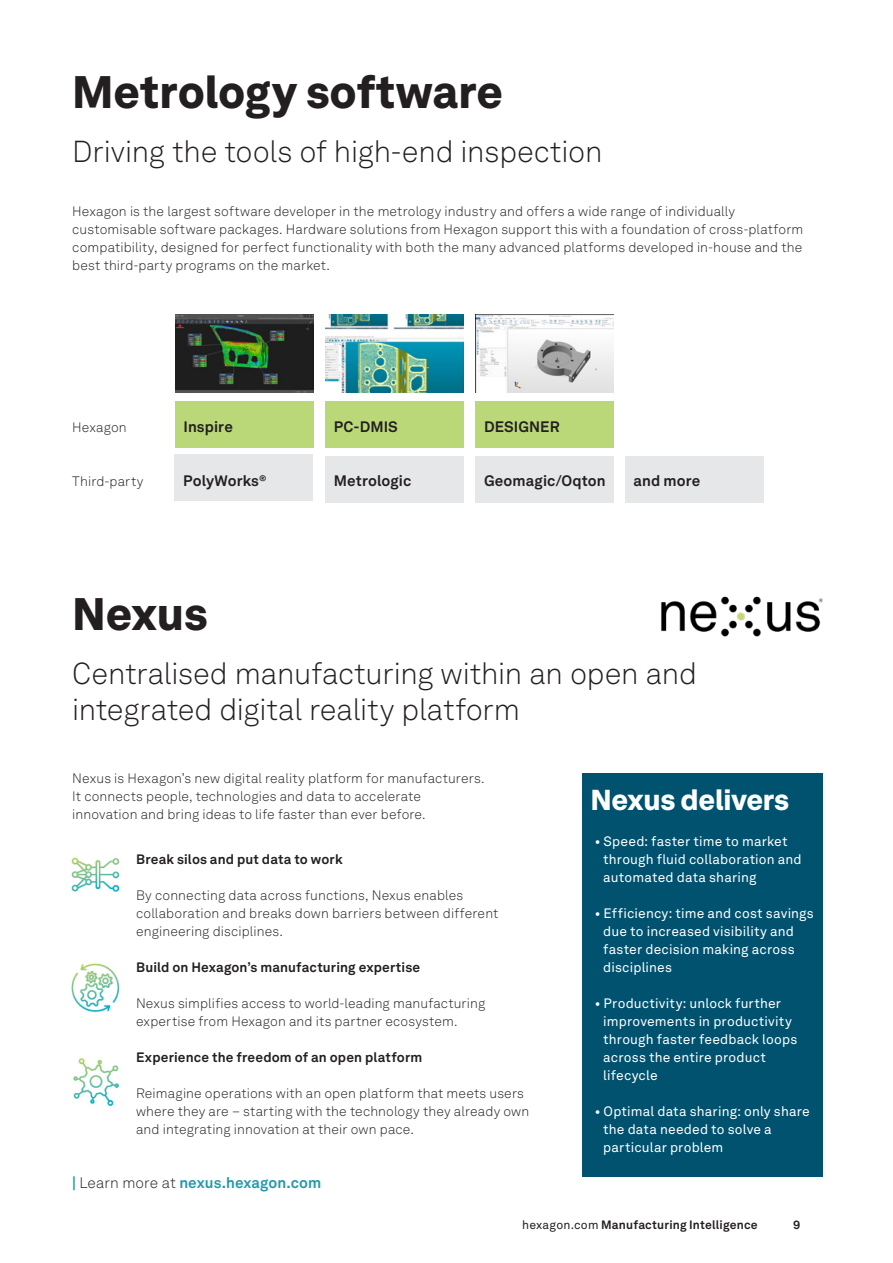
<style>
.page{position:relative;width:893px;height:1263px;background:#fff}
.page>*{position:absolute;margin:0;border:0;box-sizing:border-box;transform-origin:0 0}
.BR-Header1-Latin{font:900 45px "Hexagon Akkurat";letter-spacing:-.005em;color:#231f20}
.BR-Subheader1-Latin{font:300 30px/36px "Hexagon Akkurat";letter-spacing:-.005em;color:#231f20}
.t1{font:900 28.5px "Hexagon Akkurat";letter-spacing:-.01em;color:#fff}
.BR-Caption___Explanation-Latin{font:700 15px "Hexagon Akkurat";letter-spacing:.005em;color:#231f20}
.t2{font:700 15px "Hexagon Akkurat";letter-spacing:.005em;color:#2599aa}
.BR-Body-Latin{font:300 13.5px/18px "Hexagon Akkurat";letter-spacing:.01em;color:#231f20}
.t3{font:13.5px/18px "Hexagon Akkurat";letter-spacing:.01em;color:#fff}
.t4{font:700 13.5px "Hexagon Akkurat";letter-spacing:.01em;color:#231f20}
.t5{font:700 12px "Hexagon Akkurat";letter-spacing:.015em;color:#231f20}
.s1{font-weight:300;color:#231f20}
.s2{font-weight:400}
</style>
<div class="page">
<img style="left:71px;top:857px;width:49px;height:35px">
<img style="left:71px;top:963px;width:49px;height:50px">
<img style="left:73px;top:1058px;width:47px;height:48px">
<img style="left:661px;top:596px;width:161px;height:41px">
<img style="left:325px;top:315px;width:138px;height:78px">
<img style="left:175px;top:315px;width:138px;height:78px">
<img style="left:476px;top:315px;width:138px;height:78px">
<div style="left:582px;top:773px;width:240px;height:404px;background:#01526f"></div>
<div style="left:175px;top:454px;width:138px;height:47px;background:#e6e7e9"></div>
<div style="left:325px;top:401px;width:138px;height:47px;background:#bad878"></div>
<div style="left:476px;top:401px;width:138px;height:47px;background:#bad878"></div>
<div style="left:175px;top:401px;width:138px;height:47px;background:#bad878"></div>
<div style="left:325px;top:456px;width:138px;height:47px;background:#e6e7e9"></div>
<div style="left:476px;top:456px;width:138px;height:47px;background:#e6e7e9"></div>
<div style="left:625px;top:456px;width:138px;height:47px;background:#e6e7e9"></div>
<p class="BR-Header1-Latin" style="left:72px;top:56px;width:432px">Metrology software</p>
<p class="BR-Subheader1-Latin" style="left:72px;top:132px;width:532px">Driving the tools of high-end inspection</p>
<p class="BR-Body-Latin" style="left:72px;top:201px;width:733px">Hexagon is the largest software developer in the metrology industry and offers a wide range of individually customisable software packages. Hardware solutions from Hexagon support this with a foundation of cross-platform compatibility, designed for perfect functionality with both the many advanced platforms developed in-house and the best third-party programs on the market.</p>
<p class="BR-Body-Latin" style="left:72px;top:417px;width:56px">Hexagon</p>
<p class="BR-Body-Latin" style="left:72px;top:471px;width:73px">Third-party</p>
<p class="BR-Caption___Explanation-Latin" style="left:184px;top:415px;width:51px">Inspire</p>
<p class="BR-Caption___Explanation-Latin" style="left:334px;top:415px;width:66px">PC-DMIS</p>
<p class="BR-Caption___Explanation-Latin" style="left:484px;top:415px;width:77px">DESIGNER</p>
<p class="BR-Caption___Explanation-Latin" style="left:334px;top:469px;width:79px">Metrologic</p>
<p class="BR-Caption___Explanation-Latin" style="left:484px;top:469px;width:123px">Geomagic/Oqton</p>
<p class="BR-Caption___Explanation-Latin" style="left:183px;top:469px;width:85px">PolyWorks®</p>
<p class="BR-Caption___Explanation-Latin" style="left:633px;top:469px;width:68px">and more</p>
<p class="BR-Header1-Latin" style="left:72px;top:578px;width:137px">Nexus</p>
<p class="BR-Subheader1-Latin" style="left:72px;top:654px;width:626px">Centralised manufacturing within an open and integrated digital reality platform</p>
<p class="BR-Body-Latin" style="left:72px;top:768px;width:414px">Nexus is Hexagon’s new digital reality platform for manufacturers.<br>It connects people, technologies and data to accelerate innovation and bring ideas to life faster than ever before.</p>
<p class="t4" style="left:136px;top:848px;width:208px">Break silos and put data to work</p>
<p class="BR-Body-Latin" style="left:136px;top:885px;width:364px">By connecting data across functions, Nexus enables collaboration and breaks down barriers between different engineering disciplines.</p>
<p class="t4" style="left:136px;top:956px;width:286px">Build on Hexagon’s manufacturing expertise</p>
<p class="BR-Body-Latin" style="left:136px;top:993px;width:351px">Nexus simplifies access to world-leading manufacturing expertise from Hexagon and its partner ecosystem.</p>
<p class="t4" style="left:136px;top:1046px;width:288px">Experience the freedom of an open platform</p>
<p class="BR-Body-Latin" style="left:136px;top:1083px;width:395px">Reimagine operations with an open platform that meets users where they are – starting with the technology they already own and integrating innovation at their own pace.</p>
<p class="t2" style="left:72px;top:1171px;width:251px">| <span class="s1">Learn more at</span> nexus.hexagon.com</p>
<p class="t1" style="left:590px;top:777px;width:200px">Nexus delivers</p>
<p class="t3" style="left:603px;top:831px;width:200px;text-indent:-9px">• Speed: faster time to market through fluid collaboration and automated data sharing</p>
<p class="t3" style="left:603px;top:903px;width:212px;text-indent:-9px">• Efficiency: time and cost savings due to increased visibility and faster decision making across disciplines</p>
<p class="t3" style="left:603px;top:993px;width:195px;text-indent:-9px">• Productivity: unlock further improvements in productivity through faster feedback loops across the entire product lifecycle</p>
<p class="t3" style="left:603px;top:1101px;width:208px;text-indent:-9px">• Optimal data sharing: only share the data needed to solve a particular problem</p>
<p class="t5" style="left:522px;top:1215px;width:237px"><span class="s2">hexagon.com</span> Manufacturing Intelligence</p>
<p class="t5" style="left:793px;top:1215px;width:9px">9</p>
</div>
